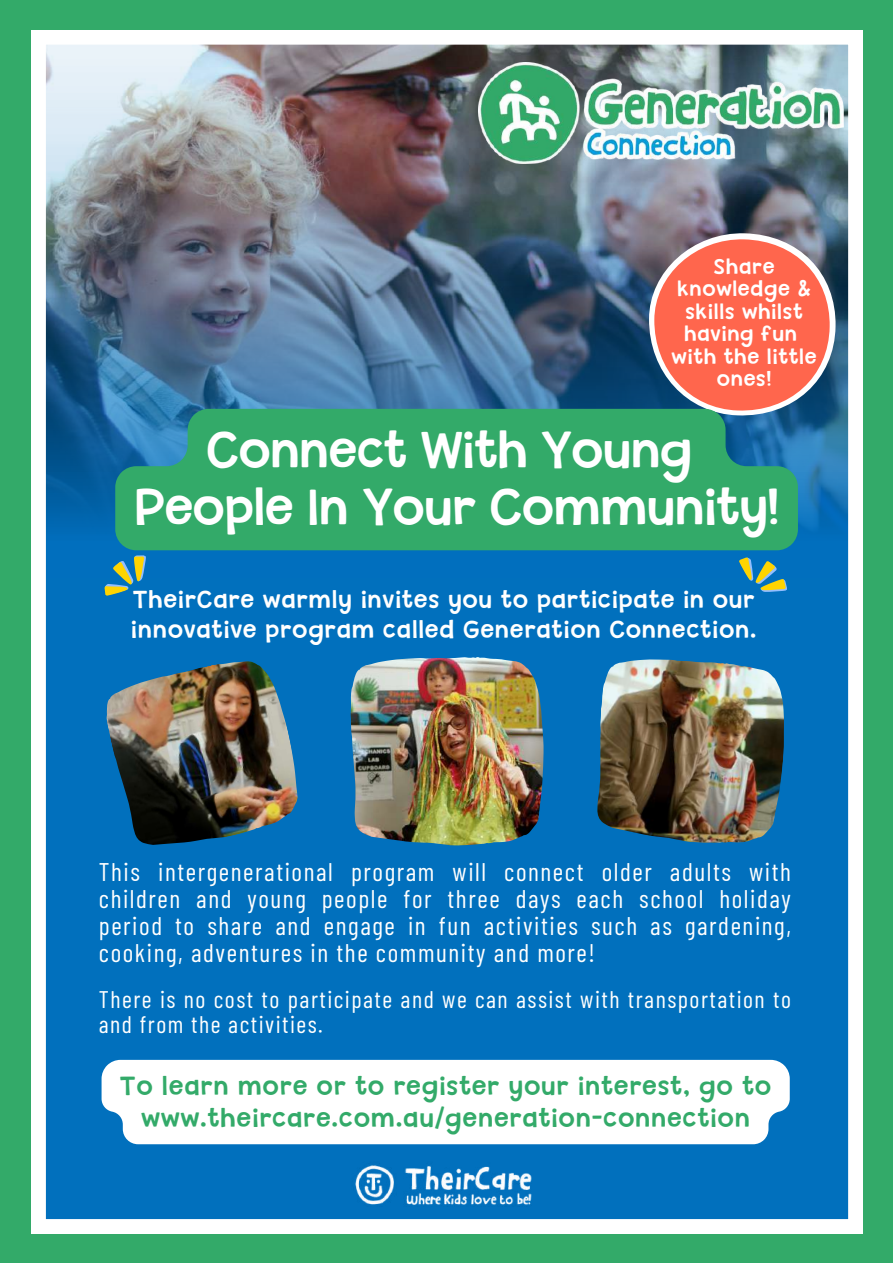
<style>
.page{position:relative;width:893px;height:1264px;background:#fff}
.page>*{position:absolute;margin:0;border:0;box-sizing:border-box;transform-origin:0 0}
.t1{font:47.25px/57.3px "Kadigan";letter-spacing:-.05em;color:#fff;text-align:center}
.t2{font:25.5px/27px "Barlow Condensed";letter-spacing:.06em;color:#fff;text-align:justify}
.t3{font:24px/32.5px "Kadigan";color:#33aa69;text-align:center}
.t4{font:24px/25px "Barlow Condensed";letter-spacing:.06em;color:#fff}
.t5{font:22.5px/30.3px "Kadigan";color:#fff}
.t6{font:19.5px/22.5px "Kadigan";color:#fff;text-align:center}
</style>
<div class="page">
<div style="left:0;top:0;width:892px;height:1262px;background:#33aa69"></div>
<img style="left:31px;top:30px;width:831px;height:1203px">
<svg style="left:115px;top:409px;width:682px;height:141px"></svg>
<div style="left:102px;top:1059px;width:687px;height:85px;background:#fff"></div>
<img style="left:479px;top:63px;width:364px;height:101px">
<p class="t6" style="left:671px;top:255px;width:147px">Share knowledge &amp; skills whilst having fun with the little ones!</p>
<h1 class="t1" style="left:133px;top:421px;width:648px">Connect With Young<br>People In Your Community!</h1>
<p class="t5" style="left:131px;top:584px;width:627px">TheirCare warmly invites you to participate in our innovative program called Generation Connection.</p>
<p class="t2" style="left:99px;top:857px;width:693px">This intergenerational program will connect older adults with children and young people for three days each school holiday period to share and engage in fun activities such as gardening, cooking, adventures in the community and more!</p>
<p class="t4" style="left:99px;top:986px;width:693px">There is no cost to participate and we can assist with transportation to and from the activities.</p>
<p class="t3" style="left:120px;top:1069px;width:653px">To learn more or to register your interest, go to www.theircare.com.au/generation-connection</p>
</div>
